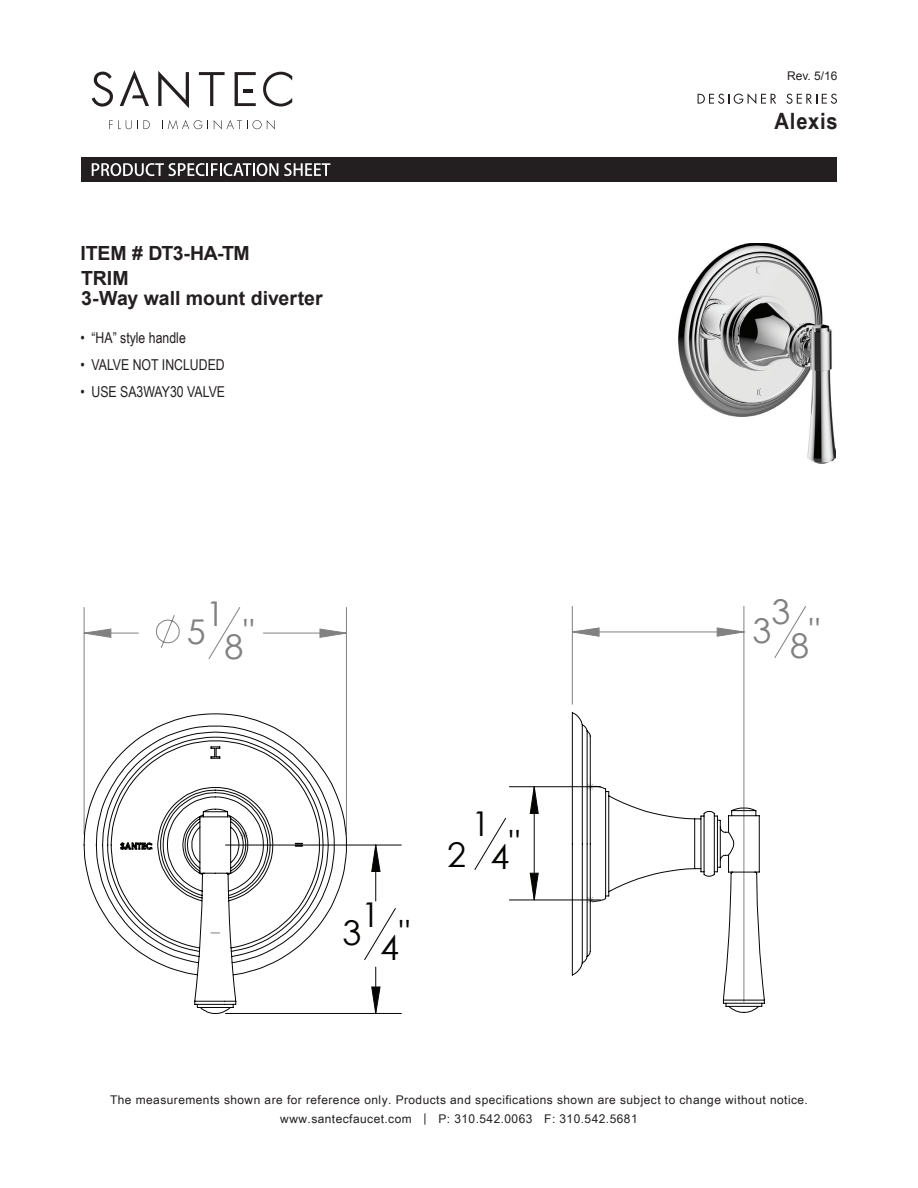
<style>
.page{position:relative;width:918px;height:1188px;background:#fff}
.page>*{position:absolute;margin:0;border:0;box-sizing:border-box;transform-origin:0 0}
.t1{font:34.2px "Century Gothic";color:#808180}
.t2{font:34.2px "Century Gothic";color:#050504}
.t3{font:700 22.5px "Arial Narrow";letter-spacing:.035em;color:#231f20;scale:1.09 1}
.t4{font:700 19.5px/25.8px "Arial";color:#231f20}
.t5{font:15px "Arial Narrow";color:#231f20}
.t6{font:12px/19px "Arial Narrow";letter-spacing:.03em;color:#231f20;text-align:center;scale:1.22 1}
.t7{font:12px "Arial";color:#231f20}
</style>
<div class="page">
<svg style="left:109px;top:120px;width:29px;height:9px"></svg>
<svg style="left:144px;top:120px;width:6px;height:9px"></svg>
<svg style="left:162px;top:120px;width:40px;height:9px"></svg>
<svg style="left:213px;top:120px;width:62px;height:9px"></svg>
<svg style="left:92px;top:72px;width:21px;height:35px"></svg>
<svg style="left:158px;top:71px;width:31px;height:37px"></svg>
<svg style="left:199px;top:72px;width:26px;height:34px"></svg>
<svg style="left:263px;top:72px;width:29px;height:35px"></svg>
<svg style="left:235px;top:72px;width:21px;height:34px"></svg>
<svg style="left:120px;top:70px;width:29px;height:36px"></svg>
<div style="left:81px;top:157px;width:756px;height:25px;background:#231f20"></div>
<svg style="left:698px;top:93px;width:78px;height:11px"></svg>
<svg style="left:786px;top:94px;width:51px;height:10px"></svg>
<svg style="left:92px;top:163px;width:186px;height:13px"></svg>
<svg style="left:284px;top:163px;width:46px;height:13px"></svg>
<img style="left:678px;top:243px;width:157px;height:220px">
<hr style="left:534px;top:787px;width:1px;height:113px;background:#050504">
<hr style="left:509px;top:900px;width:92px;height:1px;background:#050504">
<hr style="left:509px;top:786px;width:92px;height:1px;background:#050504">
<svg style="left:474px;top:818px;width:32px;height:52px"></svg>
<hr style="left:572px;top:632px;width:172px;height:1px;background:#808180">
<hr style="left:572px;top:606px;width:1px;height:98px;background:#808180">
<hr style="left:744px;top:606px;width:1px;height:396px;background:#808180">
<svg style="left:774px;top:606px;width:32px;height:52px"></svg>
<svg style="left:530px;top:873px;width:9px;height:27px"></svg>
<svg style="left:530px;top:786px;width:9px;height:28px"></svg>
<svg style="left:572px;top:628px;width:27px;height:9px"></svg>
<svg style="left:717px;top:628px;width:28px;height:9px"></svg>
<svg style="left:572px;top:712px;width:193px;height:301px"></svg>
<svg style="left:84px;top:615px;width:263px;height:33px"></svg>
<svg style="left:84px;top:713px;width:263px;height:301px"></svg>
<svg style="left:211px;top:831px;width:191px;height:183px"></svg>
<p class="t7" style="left:787px;top:68px;width:52px">Rev. 5/16</p>
<h3 class="t4" style="left:80px;top:240px;width:171px">ITEM # DT3-HA-TM<br>TRIM</h3>
<h3 class="t4" style="left:81px;top:286px;width:243px">3-Way wall mount diverter</h3>
<p class="t5" style="left:80px;top:327px;width:107px">• “HA” style handle</p>
<p class="t5" style="left:80px;top:354px;width:146px">• VALVE NOT INCLUDED</p>
<p class="t5" style="left:80px;top:381px;width:146px">• USE SA3WAY30 VALVE</p>
<h1 class="t1" style="left:206px;top:589px;width:20px">1</h1>
<h1 class="t1" style="left:187px;top:608px;width:20px">5</h1>
<h1 class="t1" style="left:225px;top:615px;width:31px">8"</h1>
<h1 class="t2" style="left:361px;top:890px;width:20px">1</h1>
<h1 class="t2" style="left:342px;top:909px;width:20px">3</h1>
<h1 class="t2" style="left:380px;top:916px;width:31px">4"</h1>
<h1 class="t2" style="left:447px;top:831px;width:20px">2</h1>
<h1 class="t2" style="left:471px;top:800px;width:20px">1</h1>
<h1 class="t2" style="left:490px;top:826px;width:31px">4"</h1>
<h2 class="t3" style="left:775px;top:104px;width:59px">Alexis</h2>
<h1 class="t1" style="left:771px;top:588px;width:20px">3</h1>
<h1 class="t1" style="left:752px;top:607px;width:20px">3</h1>
<h1 class="t1" style="left:790px;top:614px;width:31px">8"</h1>
<p class="t6" style="left:110px;top:1090px;width:574px">The measurements shown are for reference only. Products and specifications shown are subject to change without notice. www.santecfaucet.com | P: 310.542.0063 F: 310.542.5681</p>
</div>
